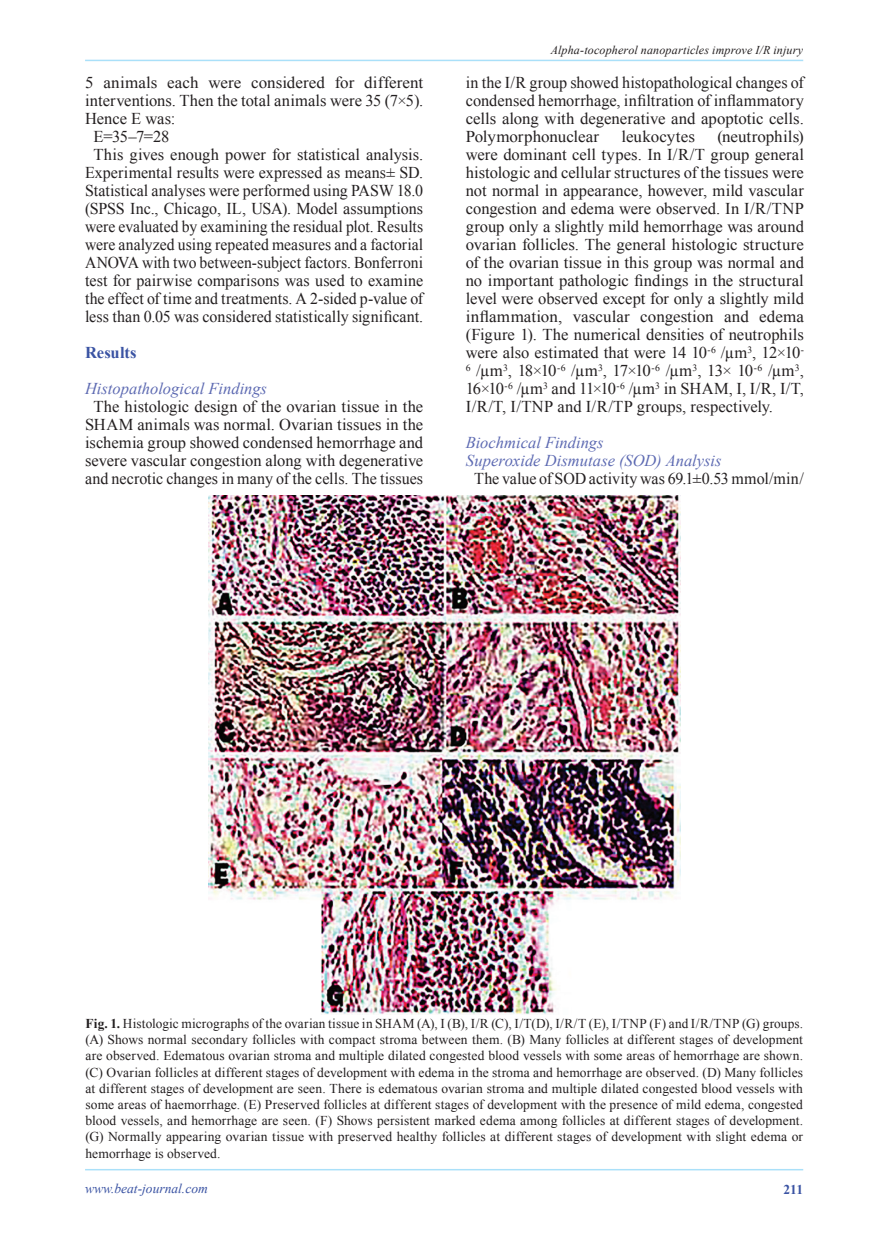
<style>
.page{position:relative;width:889px;height:1242px;background:#fff}
.page>*{position:absolute;margin:0;border:0;box-sizing:border-box;transform-origin:0 0}
.t1{font:16.5px/18px "Times New Roman";color:#231f20;text-align:justify}
.t2{font:16.5px "Times New Roman";color:#231f20;scale:.95 1}
.t3{font:16.5px "Times New Roman";color:#231f20;scale:.96 1}
.t4{font:italic 16.5px/18px "Times New Roman";color:#5d6ab2}
.t5{font:16.5px "Times New Roman";color:#231f20;scale:.94 1}
.t6{font:700 16.5px "Times New Roman";letter-spacing:.005em;color:#3a53a3}
.t7{font:13.5px/16.2px "Times New Roman";letter-spacing:.005em;color:#231f20;text-align:justify}
.t8{font:italic 13.5px "Times New Roman";color:#3a53a3}
.t9{font:700 13.5px "Times New Roman";color:#3a53a3}
.t10{font:italic 12px "Times New Roman";letter-spacing:.015em;color:#231f20}
.s1{font-weight:700}
</style>
<div class="page">
<hr style="left:85px;top:1169px;width:718px;height:1px;background:#aae0f9">
<hr style="left:85px;top:60px;width:718px;height:1px;background:#aae0f9">
<img style="left:208px;top:495px;width:472px;height:519px">
<p class="t1" style="left:85px;top:73px;width:340px">5 animals each were considered for different</p>
<p class="t1" style="left:85px;top:91px;width:340px">interventions. Then the total animals were 35 (7×5).</p>
<p class="t1" style="left:85px;top:109px;width:92px">Hence E was:</p>
<p class="t1" style="left:94px;top:127px;width:77px">E=35–7=28</p>
<p class="t1" style="left:94px;top:145px;width:331px">This gives enough power for statistical analysis.</p>
<p class="t1" style="left:85px;top:163px;width:340px">Experimental results were expressed as means± SD.</p>
<p class="t3" style="left:85px;top:179px;width:354px">Statistical analyses were performed using PASW 18.0</p>
<p class="t1" style="left:85px;top:199px;width:340px">(SPSS Inc., Chicago, IL, USA). Model assumptions</p>
<p class="t2" style="left:85px;top:215px;width:357px">were evaluated by examining the residual plot. Results</p>
<p class="t2" style="left:85px;top:233px;width:357px">were analyzed using repeated measures and a factorial</p>
<p class="t5" style="left:85px;top:251px;width:361px">ANOVA with two between-subject factors. Bonferroni</p>
<p class="t1" style="left:85px;top:271px;width:340px">test for pairwise comparisons was used to examine</p>
<p class="t3" style="left:85px;top:287px;width:354px">the effect of time and treatments. A 2-sided p-value of</p>
<p class="t1" style="left:85px;top:307px;width:340px">less than 0.05 was considered statistically significant.</p>
<p class="t6" style="left:85px;top:341px;width:53px">Results</p>
<p class="t4" style="left:85px;top:379px;width:183px">Histopathological Findings</p>
<p class="t1" style="left:85px;top:397px;width:340px;text-align:center">The histologic design of the ovarian tissue in the SHAM animals was normal. Ovarian tissues in the ischemia group showed condensed hemorrhage and severe vascular congestion along with degenerative and necrotic changes in many of the cells. The tissues</p>
<p class="t10" style="left:551px;top:42px;width:254px">Αlpha-tocopherol nanoparticles improve I/R injury</p>
<p class="t1" style="left:466px;top:73px;width:340px">in the I/R group showed histopathological changes of condensed hemorrhage, infiltration of inflammatory cells along with degenerative and apoptotic cells.<br>Polymorphonuclear</p>
<p class="t1" style="left:466px;top:127px;width:340px;text-indent:252px">(neutrophils) were dominant cell types. In I/R/T group general histologic and cellular structures of the tissues were not normal in appearance, however, mild vascular congestion and edema were observed. In I/R/TNP group only a slightly mild hemorrhage was around ovarian follicles. The general histologic structure of the ovarian tissue in this group was normal and no important pathologic findings in the structural level were observed except for only a slightly mild inflammation, vascular congestion and edema (Figure 1). The numerical densities of neutrophils were also estimated that were 14 10<sup>-6</sup> /µm<sup>3</sup>, 12×10<sup>- 6</sup> /µm<sup>3</sup>, 18×10<sup>-6</sup> /µm<sup>3</sup>, 17×10<sup>-6</sup> /µm<sup>3</sup>, 13× 10<sup>-6</sup> /µm<sup>3</sup>, 16×10<sup>-6</sup> /µm<sup>3</sup> and 11×10<sup>-6</sup> /µm<sup>3</sup> in SHAM, I, I/R, I/T, I/R/T, I/TNP and I/R/TP groups, respectively.</p>
<p class="t4" style="left:466px;top:433px;width:257px">Biochmical Findings<br>Superoxide Dismutase (SOD) Analysis</p>
<p class="t1" style="left:474px;top:469px;width:331px">The value of SOD activity was 69.1±0.53 mmol/min/</p>
<p class="t1" style="left:621px;top:127px;width:75px">leukocytes</p>
<p class="t7" style="left:86px;top:1015px;width:719px"><span class="s1">Fig. 1.</span> Histologic micrographs of the ovarian tissue in SHAM (A), I (B), I/R (C), I/T(D), I/R/T (E), I/TNP (F) and I/R/TNP (G) groups. (A) Shows normal secondary follicles with compact stroma between them. (B) Many follicles at different stages of development are observed. Edematous ovarian stroma and multiple dilated congested blood vessels with some areas of hemorrhage are shown. (C) Ovarian follicles at different stages of development with edema in the stroma and hemorrhage are observed. (D) Many follicles at different stages of development are seen. There is edematous ovarian stroma and multiple dilated congested blood vessels with some areas of haemorrhage. (E) Preserved follicles at different stages of development with the presence of mild edema, congested blood vessels, and hemorrhage are seen. (F) Shows persistent marked edema among follicles at different stages of development. (G) Normally appearing ovarian tissue with preserved healthy follicles at different stages of development with slight edema or hemorrhage is observed.</p>
<p class="t8" style="left:85px;top:1179px;width:124px">www.beat-journal.com</p>
<p class="t9" style="left:783px;top:1179px;width:21px">211</p>
</div>
